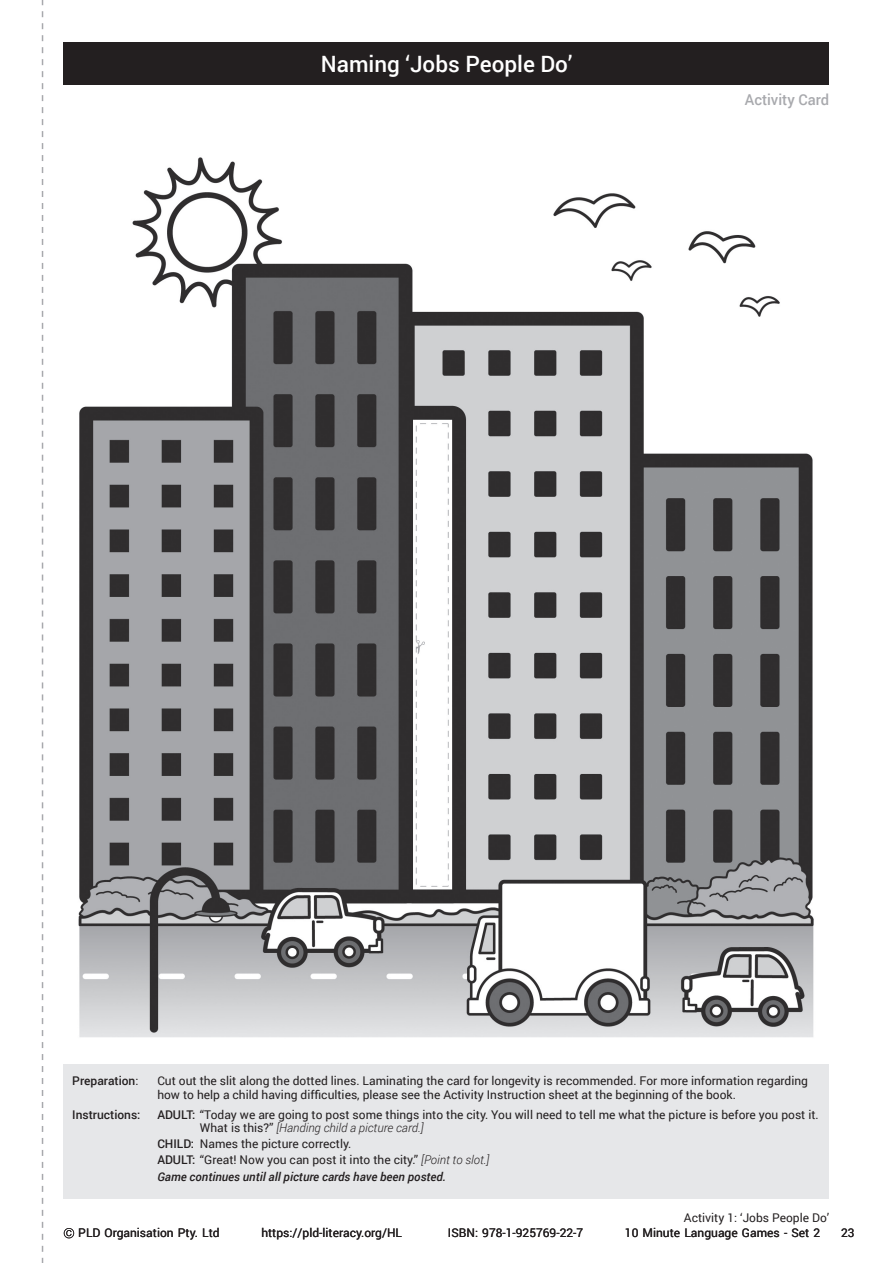
<style>
.page{position:relative;width:893px;height:1263px;background:#fff}
.page>*{position:absolute;margin:0;border:0;box-sizing:border-box;transform-origin:0 0}
.t1{font:500 22.5px "Roboto";color:#fff}
.t2{font:500 15px "Roboto";color:#a8a9ad}
.t3{font:12px/13.5px "Roboto";color:#231f20}
.t4{font:italic 500 12px "Roboto";color:#231f20}
.t5{font:500 12px "Roboto";color:#231f20}
.s1{font-weight:400}
.s2{font-weight:500}
.s3{font-weight:300;font-style:italic}
</style>
<div class="page">
<svg style="left:42px;top:0;width:1px;height:1263px"></svg>
<div style="left:64px;top:43px;width:765px;height:42px;background:#231f20"></div>
<div style="left:64px;top:1064px;width:765px;height:135px;background:#e6e7e9"></div>
<img style="left:78px;top:157px;width:736px;height:880px">
<svg style="left:64px;top:1228px;width:10px;height:10px"></svg>
<h1 class="t1" style="left:321px;top:48px;width:253px">Naming ‘Jobs People Do’</h1>
<p class="t2" style="left:745px;top:89px;width:86px">Activity Card</p>
<p class="t5" style="left:72px;top:1073px;width:68px">Preparation<span class="s1">:</span></p>
<p class="t3" style="left:157px;top:1074px;width:652px">Cut out the slit along the dotted lines. Laminating the card for longevity is recommended. For more information regarding how to help a child having difficulties, please see the Activity Instruction sheet at the beginning of the book.</p>
<p class="t5" style="left:72px;top:1106px;width:70px">Instructions:</p>
<p class="t3" style="left:200px;top:1107px;width:620px;text-indent:-43px"><span class="s2">ADULT:</span> “Today we are going to post some things into the city. You will need to tell me what the picture is before you post it.<br>What is this?” <span class="s3">[Handing child a picture card.]</span></p>
<p class="t3" style="left:157px;top:1135px;width:333px;line-height:15.6px"><span class="s2">CHILD:</span> Names the picture correctly.<br><span class="s2">ADULT:</span> “Great! Now you can post it into the city.” <span class="s3">[Point to slot.]</span></p>
<p class="t4" style="left:157px;top:1169px;width:290px">Game continues until all picture cards have been posted.</p>
<p class="t3" style="left:684px;top:1211px;width:147px">Activity 1: ‘Jobs People Do’</p>
<p class="t3" style="left:78px;top:1226px;width:143px">PLD Organisation Pty. Ltd</p>
<p class="t3" style="left:261px;top:1226px;width:142px">https://pld-literacy.org/HL</p>
<p class="t3" style="left:448px;top:1226px;width:137px">ISBN: 978-1-925769-22-7</p>
<p class="t3" style="left:625px;top:1226px;width:197px">10 Minute Language Games - Set 2</p>
<p class="t3" style="left:841px;top:1226px;width:15px">23</p>
</div>
